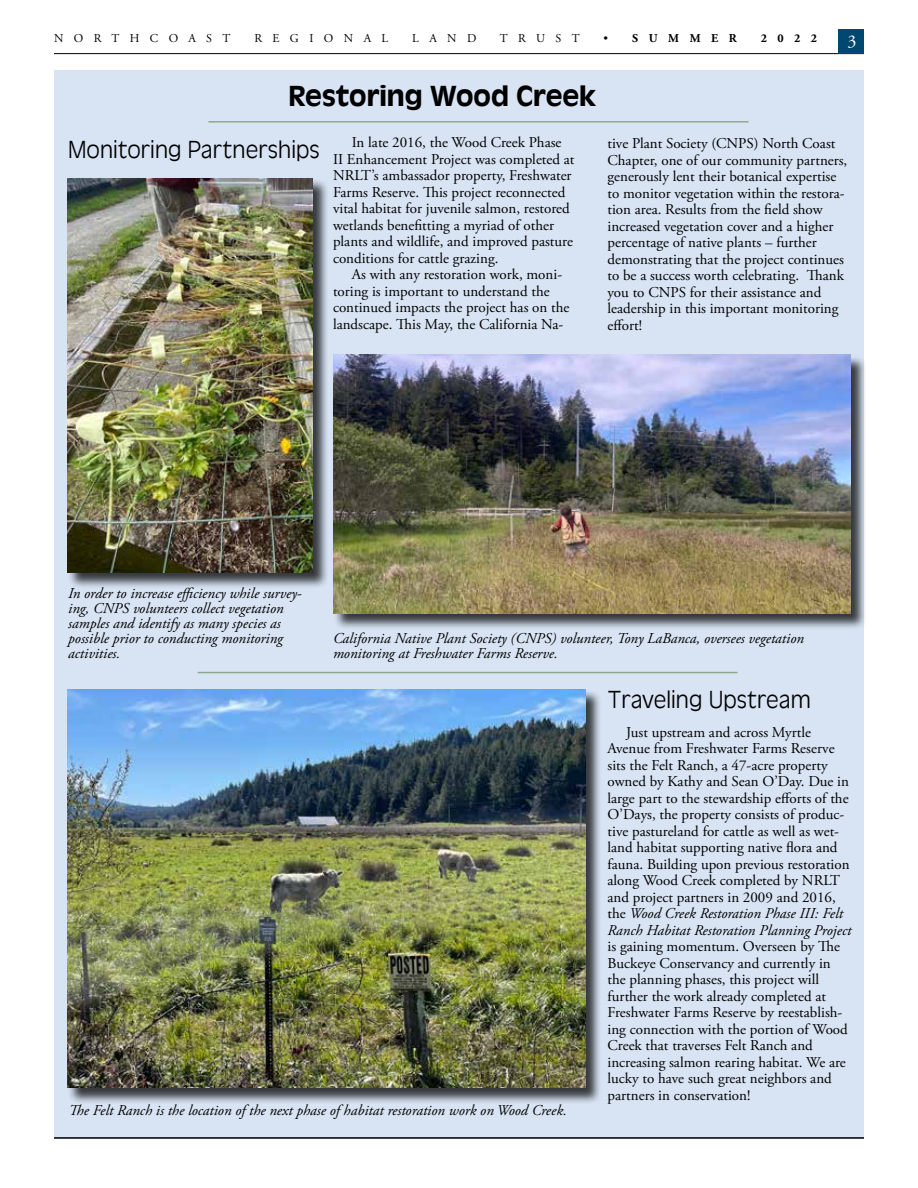
<style>
.page{position:relative;width:918px;height:1188px;background:#fff}
.page>*{position:absolute;margin:0;border:0;box-sizing:border-box;transform-origin:0 0}
.t1{font:500 30px "Antigone";color:#000}
.t2{font:300 25.5px "Antigone";color:#000}
.t3{font:18px "Adobe Garamond Pro";color:#fff}
.t4{font:15px/16.5px "Adobe Garamond Pro";color:#000}
.t5{font:italic 15px/15px "Adobe Garamond Pro";color:#000}
.t6{font:12px "Adobe Garamond Pro";letter-spacing:.87em;color:#000}
.t7{font:700 12px "Adobe Garamond Pro";letter-spacing:.885em;color:#000}
.s1{font-style:italic}
</style>
<div class="page">
<div style="left:54px;top:70px;width:810px;height:1069px;background:#d8e4f4"></div>
<hr style="left:54px;top:53px;width:810px;height:1px;background:#000">
<div style="left:839px;top:29px;width:25px;height:25px;background:#00486f"></div>
<hr style="left:54px;top:1137px;width:810px;height:2px;background:#000">
<div style="left:67px;top:178px;width:262px;height:411px;background:#000;opacity:.75"></div>
<img style="left:68px;top:178px;width:245px;height:395px">
<div style="left:333px;top:355px;width:534px;height:275px;background:#000;opacity:.75"></div>
<img style="left:333px;top:355px;width:517px;height:259px">
<div style="left:67px;top:690px;width:535px;height:414px;background:#000;opacity:.75"></div>
<img style="left:68px;top:690px;width:518px;height:398px">
<hr style="left:198px;top:672px;width:540px;height:1px;background:#457422">
<hr style="left:208px;top:121px;width:540px;height:2px;background:#457422">
<p class="t6" style="left:54px;top:31px;width:178px">NORTHCOAST</p>
<p class="t6" style="left:254px;top:31px;width:135px">REGIONAL</p>
<p class="t6" style="left:412px;top:31px;width:66px">LAND</p>
<p class="t6" style="left:500px;top:31px;width:81px">TRUST</p>
<p class="t6" style="left:604px;top:31px;width:6px">•</p>
<p class="t3" style="left:848px;top:30px;width:10px">3</p>
<p class="t7" style="left:632px;top:31px;width:106px">SUMMER</p>
<p class="t7" style="left:761px;top:31px;width:58px">2022</p>
<h1 class="t1" style="left:288px;top:75px;width:310px">Restoring Wood Creek</h1>
<h2 class="t2" style="left:68px;top:133px;width:253px">Monitoring Partnerships</h2>
<p class="t4" style="left:608px;top:136px;width:241px">tive Plant Society (CNPS) North Coast Chapter, one of our community partners, generously lent their botanical expertise to monitor vegetation within the restora&shy;tion area. Results from the field show increased vegetation cover and a higher percentage of native plants – further demonstrating that the project continues to be a success worth celebrating. Thank you to CNPS for their assistance and leadership in this important monitoring effort!</p>
<p class="t4" style="left:333px;top:135px;width:243px;text-indent:19px">In late 2016, the Wood Creek Phase II Enhancement Project was completed at NRLT’s ambassador property, Freshwater Farms Reserve. This project reconnected vital habitat for juvenile salmon, restored wetlands benefitting a myriad of other plants and wildlife, and improved pasture conditions for cattle grazing.</p>
<p class="t4" style="left:333px;top:267px;width:238px;text-indent:19px">As with any restoration work, moni&shy;toring is important to understand the continued impacts the project has on the landscape. This May, the California Na-</p>
<p class="t5" style="left:68px;top:586px;width:235px">In order to increase efficiency while survey&shy;ing, CNPS volunteers collect vegetation samples and identify as many species as possible prior to conducting monitoring activities.</p>
<p class="t5" style="left:333px;top:631px;width:473px">California Native Plant Society (CNPS) volunteer, Tony LaBanca, oversees vegetation monitoring at Freshwater Farms Reserve.</p>
<h2 class="t2" style="left:608px;top:683px;width:205px">Traveling Upstream</h2>
<p class="t4" style="left:608px;top:724px;width:245px;text-indent:19px">Just upstream and across Myrtle Avenue from Freshwater Farms Reserve sits the Felt Ranch, a 47-acre property owned by Kathy and Sean O’Day. Due in large part to the stewardship efforts of the O’Days, the property consists of produc&shy;tive pastureland for cattle as well as wet&shy;land habitat supporting native flora and fauna. Building upon previous restoration along Wood Creek completed by NRLT and project partners in 2009 and 2016, the <span class="s1">Wood Creek Restoration Phase III: Felt Ranch Habitat Restoration Planning Project</span></p>
<p class="t4" style="left:608px;top:939px;width:242px">is gaining momentum. Overseen by The Buckeye Conservancy and currently in the planning phases, this project will further the work already completed at Freshwater Farms Reserve by reestablish&shy;ing connection with the portion of Wood Creek that traverses Felt Ranch and increasing salmon rearing habitat. We are lucky to have such great neighbors and partners in conservation!</p>
<p class="t5" style="left:69px;top:1103px;width:499px">The Felt Ranch is the location of the next phase of habitat restoration work on Wood Creek.</p>
</div>
